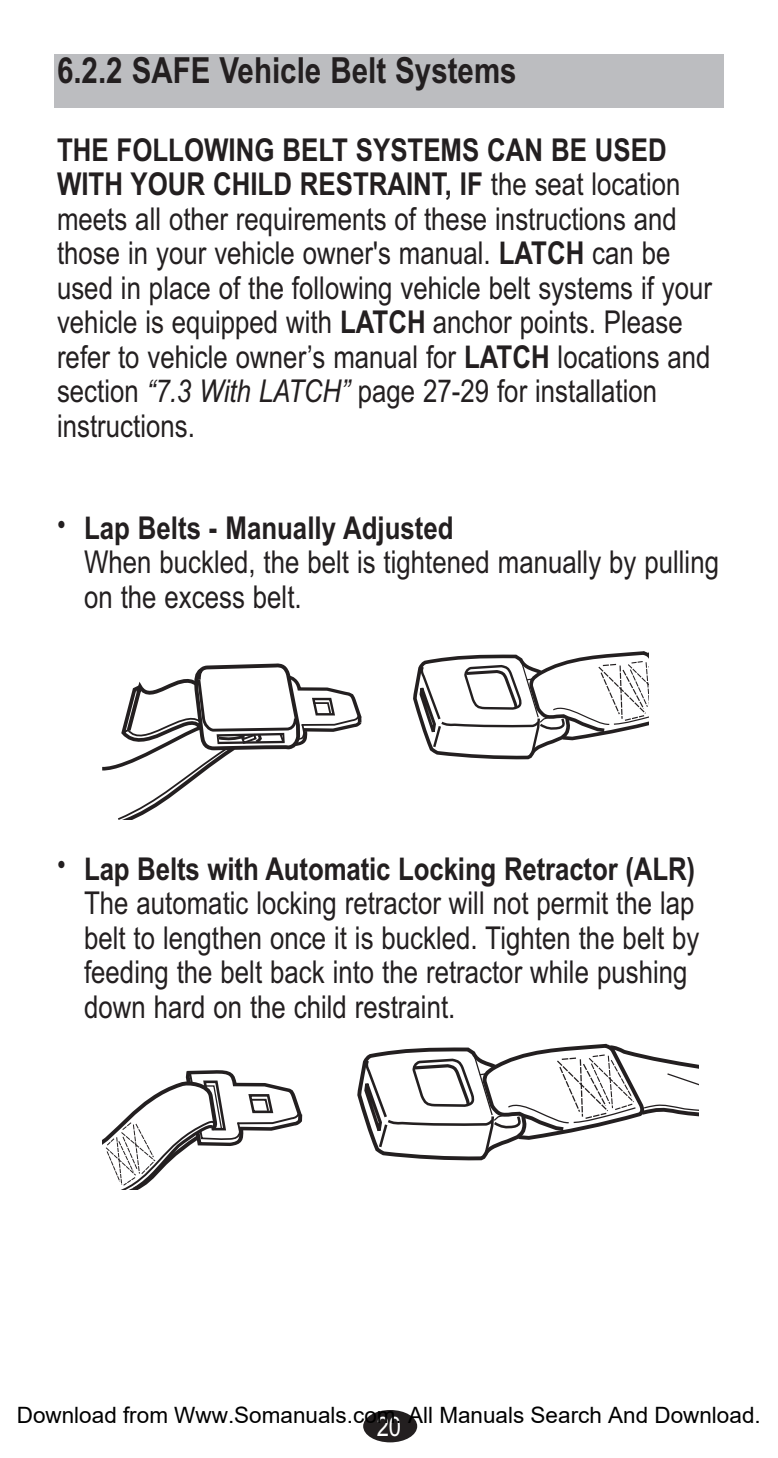
<style>
.page{position:relative;width:778px;height:1458px;background:#fff}
.page>*{position:absolute;margin:0;border:0;box-sizing:border-box;transform-origin:0 0}
.t1{font:700 36px "Arial Narrow";color:#231f20}
.t2{font:31.5px/34.5px "Arial Narrow";color:#231f20}
.t3{font:27px "Arial Narrow";color:#fff}
.t4{font:22.5px "Arial";color:#000}
.s1{font-weight:700}
.s2{font-style:italic}
.s3{font-size:30px}
</style>
<div class="page">
<div style="left:363px;top:1410px;width:54px;height:32px;background:#231f20;border-radius:50%"></div>
<div style="left:54px;top:54px;width:670px;height:54px;background:#bcbdc0"></div>
<svg style="left:357px;top:1043px;width:341px;height:118px"></svg>
<svg style="left:102px;top:1070px;width:201px;height:120px"></svg>
<svg style="left:413px;top:651px;width:235px;height:109px"></svg>
<svg style="left:102px;top:663px;width:260px;height:156px"></svg>
<p class="t1" style="left:57px;top:50px;width:461px">6.2.2 SAFE Vehicle Belt Systems</p>
<p class="t2" style="left:57px;top:133px;width:656px"><span class="s1">THE FOLLOWING BELT SYSTEMS CAN BE USED WITH YOUR CHILD RESTRAINT, IF</span> the seat location meets all other requirements of these instructions and those in your vehicle owner's manual. <span class="s1">LATCH</span> can be used in place of the following vehicle belt systems if your vehicle is equipped with <span class="s1">LATCH</span> anchor points. Please refer to vehicle owner’s manual for <span class="s1">LATCH</span> locations and section <span class="s2">“7.3 With LATCH”</span> page 27-29 for installation instructions.</p>
<p class="t2" style="left:84px;top:511px;width:636px;text-indent:-27px"><span class="s3">•</span> <span class="s1">Lap Belts - Manually Adjusted<br></span>When buckled, the belt is tightened manually by pulling on the excess belt.</p>
<p class="t2" style="left:84px;top:852px;width:617px;text-indent:-27px"><span class="s3">•</span> <span class="s1">Lap Belts with Automatic Locking Retractor (ALR)<br></span>The automatic locking retractor will not permit the lap belt to lengthen once it is buckled. Tighten the belt by feeding the belt back into the retractor while pushing down hard on the child restraint.</p>
<p class="t4" style="left:17px;top:1403px;width:745px">Download from Www.Somanuals.com. All Manuals Search And Download.</p>
<p class="t3" style="left:376px;top:1411px;width:26px">20</p>
</div>
